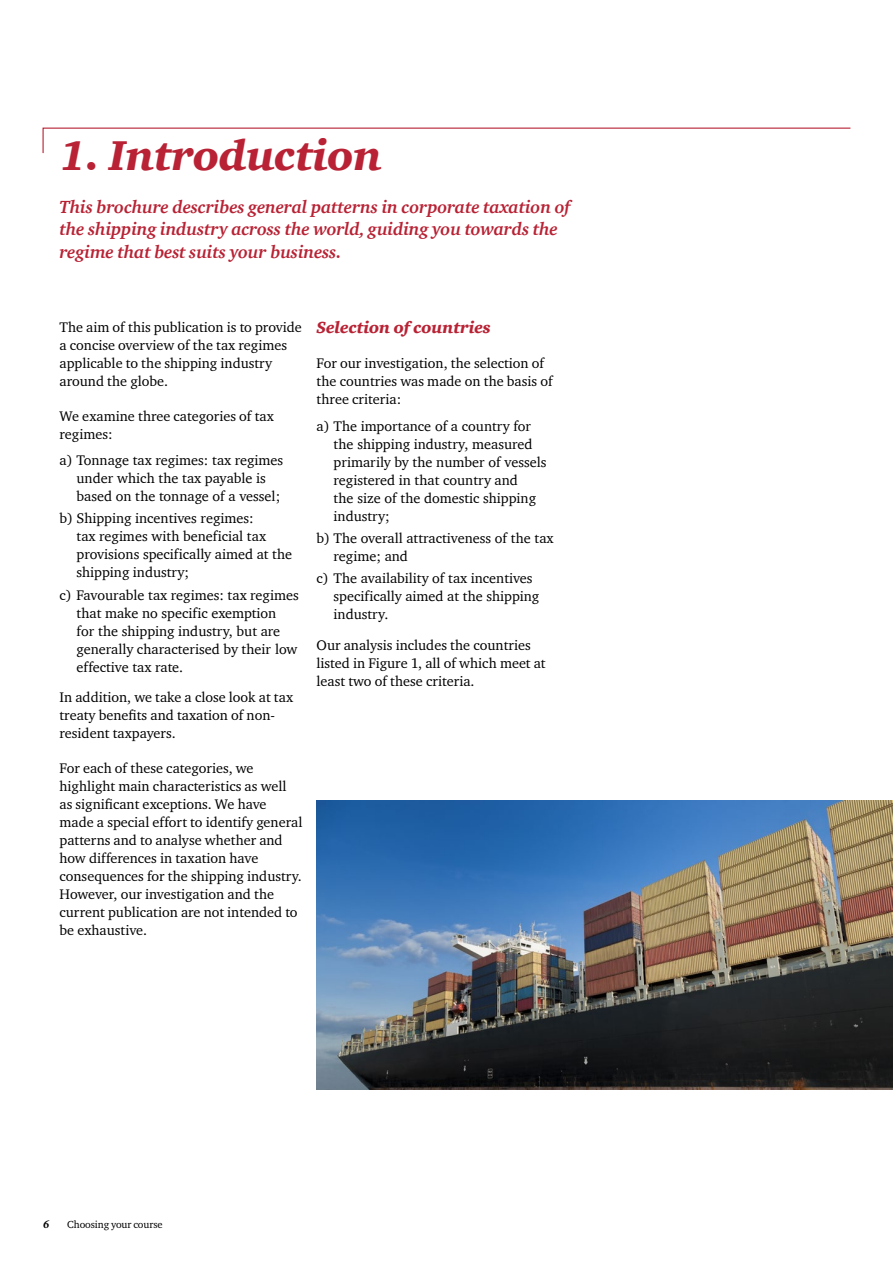
<style>
.page{position:relative;width:893px;height:1263px;background:#fff}
.page>*{position:absolute;margin:0;border:0;box-sizing:border-box;transform-origin:0 0}
.t1{font:italic 900 42.75px "Charter ITC Com";letter-spacing:-.01em;color:#b82234}
.t2{font:italic 700 18px/22.5px "Charter ITC Com";letter-spacing:-.01em;color:#b82234}
.t3{font:italic 900 16.5px "Charter ITC Com";letter-spacing:-.01em;color:#b82234}
.t4{font:14.25px/18px "ITC Charter Com Rergular";color:#000}
.t5{font:14.25px/18px "Charter ITC Com";color:#000}
.t6{font:italic 700 12px "Minion Pro";color:#000}
.t7{font:10.5px "ITC Charter Com Rergular";letter-spacing:-.01em;color:#000}
</style>
<div class="page">
<svg style="left:42px;top:127px;width:809px;height:27px"></svg>
<img style="left:317px;top:801px;width:576px;height:288px">
<h1 class="t1" style="left:60px;top:129px;width:324px">1. Introduction</h1>
<p class="t2" style="left:60px;top:195px;width:512px">This brochure describes general patterns in corporate taxation of the shipping industry across the world, guiding you towards the regime that best suits your business.</p>
<p class="t4" style="left:60px;top:317px;width:244px">The aim of this publication is to provide a concise overview of the tax regimes applicable to the shipping industry around the globe.</p>
<p class="t4" style="left:60px;top:406px;width:216px">We examine three categories of tax regimes:</p>
<p class="t5" style="left:77px;top:451px;width:208px;text-indent:-17px">a) Tonnage tax regimes: tax regimes under which the tax payable is based on the tonnage of a vessel;</p>
<p class="t5" style="left:77px;top:509px;width:217px;text-indent:-17px">b) Shipping incentives regimes:<br>tax regimes with beneficial tax provisions specifically aimed at the shipping industry;</p>
<p class="t5" style="left:77px;top:585px;width:224px;text-indent:-17px">c) Favourable tax regimes: tax regimes that make no specific exemption<br>for the shipping industry, but are generally characterised by their low effective tax rate.</p>
<p class="t4" style="left:60px;top:688px;width:235px">In addition, we take a close look at tax treaty benefits and taxation of non&shy;resident taxpayers.</p>
<p class="t4" style="left:60px;top:759px;width:244px">For each of these categories, we highlight main characteristics as well as significant exceptions. We have made a special effort to identify general patterns and to analyse whether and how differences in taxation have consequences for the shipping industry.<br>However, our investigation and the current publication are not intended to be exhaustive.</p>
<p class="t3" style="left:317px;top:317px;width:176px">Selection of countries</p>
<p class="t4" style="left:317px;top:354px;width:238px">For our investigation, the selection of the countries was made on the basis of three criteria:</p>
<p class="t5" style="left:334px;top:417px;width:214px;text-indent:-17px">a) The importance of a country for the shipping industry, measured primarily by the number of vessels registered in that country and<br>the size of the domestic shipping industry;</p>
<p class="t5" style="left:334px;top:529px;width:222px;text-indent:-17px">b) The overall attractiveness of the tax regime; and</p>
<p class="t5" style="left:334px;top:569px;width:207px;text-indent:-17px">c) The availability of tax incentives specifically aimed at the shipping industry.</p>
<p class="t4" style="left:317px;top:636px;width:231px">Our analysis includes the countries listed in Figure 1, all of which meet at least two of these criteria.</p>
<p class="t6" style="left:43px;top:1215px;width:7px">6</p>
<p class="t7" style="left:67px;top:1217px;width:97px">Choosing your course</p>
</div>
